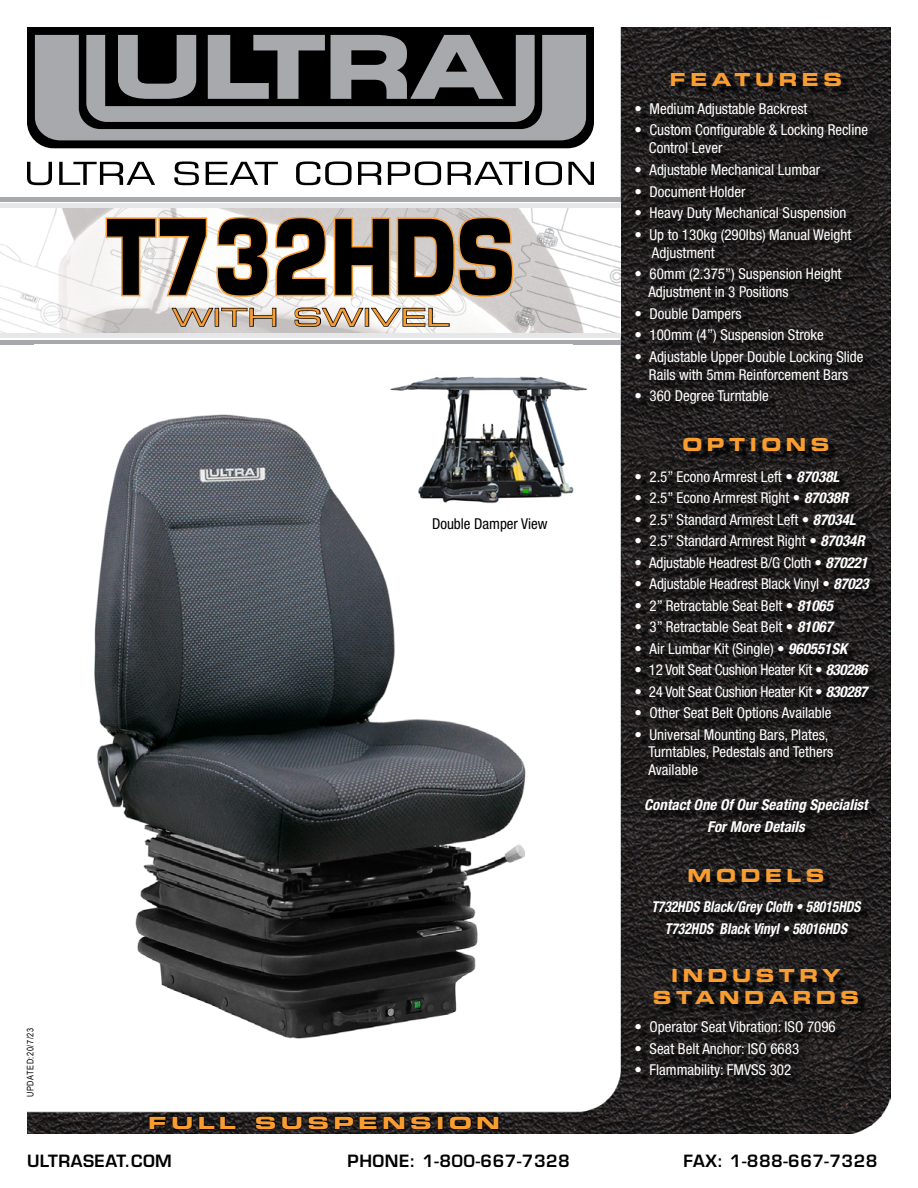
<style>
.page{position:relative;width:918px;height:1188px;background:#fff}
.page>*{position:absolute;margin:0;border:0;box-sizing:border-box;transform-origin:0 0}
.t1{font:700 101.25px "Eurostile LT Std";color:#000;scale:.8 1}
.t2{font:24px "Eurostile LT Std Ex 2";color:#f99d31;scale:1.25 1}
.Bulleted_List{font:18px/21.6px "Eurostile LT Std Bold Ex 2";letter-spacing:.25em;color:#f99d31;text-align:center}
.t3{font:16.8px "Eurostile LT Std Bold Ex 2";letter-spacing:.2em;color:#f99d31;scale:1.25 1}
.t4{font:600 16.5px "Eurostile LT Std";letter-spacing:.03em;color:#000}
.Bulleted_List-2{font:condensed 15px/18px "Helvetica Neue LT Pro";color:#fff}
.Bulleted_List-3{font:condensed 15px "Helvetica Neue LT Pro";letter-spacing:-.02em;color:#fff}
.Models{font:italic 700 condensed 15px "Helvetica Neue LT Pro";color:#fff;scale:.9 1}
.Bulleted_List-4{font:italic 700 condensed 15px/21.6px "Helvetica Neue LT Pro";color:#fff;text-align:center}
.Bulleted_List-5{font:condensed 15px "Helvetica Neue LT Pro";color:#000}
.t5{font:9px "Arial Narrow";letter-spacing:.06em;color:#000}
.s1{font-weight:700;font-style:italic}
</style>
<div class="page">
<img style="left:27px;top:27px;width:864px;height:1107px">
<img style="left:1px;top:208px;width:620px;height:126px">
<hr style="left:1px;top:334px;width:620px;height:4px;background:#e6e7e8">
<hr style="left:1px;top:340px;width:620px;height:4px;background:#a7a9ac">
<hr style="left:1px;top:198px;width:620px;height:4px;background:#a7a9ac">
<hr style="left:1px;top:204px;width:620px;height:4px;background:#e6e7e8">
<svg style="left:27px;top:162px;width:25px;height:23px"></svg>
<svg style="left:59px;top:162px;width:96px;height:23px"></svg>
<svg style="left:174px;top:161px;width:25px;height:24px"></svg>
<svg style="left:206px;top:162px;width:72px;height:23px"></svg>
<svg style="left:296px;top:161px;width:56px;height:24px"></svg>
<svg style="left:358px;top:162px;width:23px;height:23px"></svg>
<svg style="left:388px;top:161px;width:53px;height:24px"></svg>
<svg style="left:448px;top:162px;width:74px;height:23px"></svg>
<hr style="left:526px;top:162px;width:3px;height:23px;background:#000">
<svg style="left:536px;top:161px;width:26px;height:24px"></svg>
<svg style="left:568px;top:162px;width:26px;height:23px"></svg>
<svg style="left:27px;top:27px;width:567px;height:121px;background:#0a0a0a"></svg>
<svg style="left:35px;top:35px;width:551px;height:105px;background:#7e8082"></svg>
<svg style="left:86px;top:35px;width:449px;height:87px;background:#636566"></svg>
<img style="left:34px;top:344px;width:539px;height:766px">
<svg style="left:148px;top:1115px;width:89px;height:15px"></svg>
<svg style="left:255px;top:1115px;width:177px;height:15px;background:#161414"></svg>
<div style="left:437px;top:1116px;width:6px;height:13px;border:2px solid #000"></div>
<svg style="left:448px;top:1115px;width:52px;height:15px"></svg>
<div style="left:640px;top:76px;width:238px;height:1010px;background:#000;opacity:.75"></div>
<svg style="left:170px;top:307px;width:107px;height:21px;background:#9a9797"></svg>
<svg style="left:294px;top:307px;width:156px;height:21px"></svg>
<svg style="left:104px;top:216px;width:105px;height:82px"></svg>
<svg style="left:215px;top:215px;width:300px;height:83px"></svg>
<img style="left:384px;top:358px;width:211px;height:150px">
<p class="t1" style="left:107px;top:195px;width:511px">T732HDS</p>
<p class="t2" style="left:173px;top:301px;width:223px">WITH SWIVEL</p>
<p class="Bulleted_List-5" style="left:432px;top:515px;width:117px">Double Damper View</p>
<p class="t5" style="left:24px;top:1097px;width:70px;rotate:-90deg">UPDATED:20/7/23</p>
<p class="t3" style="left:148px;top:1111px;width:283px">FULL SUSPENSION</p>
<p class="Bulleted_List" style="left:670px;top:68px;width:174px">FEATURES</p>
<p class="Bulleted_List-2" style="left:634px;top:100px;width:174px">• Medium Adjustable Backrest</p>
<p class="Bulleted_List-2" style="left:649px;top:121px;width:221px;text-indent:-14px">• Custom Configurable &amp; Locking Recline<br>Control Lever</p>
<p class="Bulleted_List-2" style="left:634px;top:161px;width:187px">• Adjustable Mechanical Lumbar</p>
<p class="Bulleted_List-2" style="left:634px;top:182px;width:113px">• Document Holder</p>
<p class="Bulleted_List-2" style="left:634px;top:204px;width:213px">• Heavy Duty Mechanical Suspension</p>
<p class="Bulleted_List-2" style="left:652px;top:225px;width:201px;text-indent:-17px">• Up to 130kg (290lbs) Manual Weight<br>Adjustment</p>
<p class="Bulleted_List-2" style="left:648px;top:265px;width:195px;text-indent:-14px">• 60mm (2.375”) Suspension Height<br>Adjustment in 3 Positions</p>
<p class="Bulleted_List-2" style="left:634px;top:304px;width:109px">• Double Dampers</p>
<p class="Bulleted_List-2" style="left:634px;top:326px;width:191px">• 100mm (4”) Suspension Stroke</p>
<p class="Bulleted_List-2" style="left:634px;top:347px;width:231px;text-align:center">• Adjustable Upper Double Locking Slide<br>Rails with 5mm Reinforcement Bars</p>
<p class="Bulleted_List-2" style="left:634px;top:387px;width:136px">• 360 Degree Turntable</p>
<p class="Bulleted_List" style="left:682px;top:434px;width:149px">OPTIONS</p>
<p class="Bulleted_List-2" style="left:634px;top:467px;width:206px">• 2.5” Econo Armrest Left • <span class="s1">87038L</span></p>
<p class="Bulleted_List-2" style="left:634px;top:489px;width:215px">• 2.5” Econo Armrest Right • <span class="s1">87038R</span></p>
<p class="Bulleted_List-2" style="left:634px;top:510px;width:223px">• 2.5” Standard Armrest Left • <span class="s1">87034L</span></p>
<p class="Bulleted_List-2" style="left:634px;top:532px;width:232px">• 2.5” Standard Armrest Right • <span class="s1">87034R</span></p>
<p class="Bulleted_List-2" style="left:634px;top:553px;width:235px">• Adjustable Headrest B/G Cloth • <span class="s1">870221</span></p>
<p class="Bulleted_List-2" style="left:634px;top:575px;width:236px">• Adjustable Headrest Black Vinyl • <span class="s1">87023</span></p>
<p class="Bulleted_List-2" style="left:634px;top:596px;width:200px">• 2” Retractable Seat Belt • <span class="s1">81065</span></p>
<p class="Bulleted_List-2" style="left:634px;top:618px;width:200px">• 3” Retractable Seat Belt • <span class="s1">81067</span></p>
<p class="Bulleted_List-2" style="left:634px;top:639px;width:214px">• Air Lumbar Kit (Single) • <span class="s1">960551SK</span></p>
<p class="Bulleted_List-3" style="left:634px;top:661px;width:234px">• 12 Volt Seat Cushion Heater Kit • <span class="s1">830286</span></p>
<p class="Bulleted_List-3" style="left:634px;top:683px;width:234px">• 24 Volt Seat Cushion Heater Kit • <span class="s1">830287</span></p>
<p class="Bulleted_List-2" style="left:634px;top:704px;width:198px">• Other Seat Belt Options Available</p>
<p class="Bulleted_List-2" style="left:634px;top:726px;width:195px">• Universal Mounting Bars, Plates,</p>
<p class="Bulleted_List-2" style="left:648px;top:743px;width:186px">Turntables, Pedestals and Tethers<br>Available</p>
<p class="Bulleted_List-4" style="left:644px;top:794px;width:225px">Contact One Of Our Seating Specialist<br>For More Details</p>
<p class="Bulleted_List" style="left:688px;top:864px;width:138px">MODELS</p>
<p class="Models" style="left:651px;top:898px;width:234px">T732HDS Black/Grey Cloth • 58015HDS</p>
<p class="Models" style="left:665px;top:919px;width:204px">T732HDS Black Vinyl • 58016HDS</p>
<p class="Bulleted_List" style="left:653px;top:965px;width:208px">INDUSTRY<br>STANDARDS</p>
<p class="Bulleted_List-2" style="left:634px;top:1018px;width:203px">• Operator Seat Vibration: ISO 7096</p>
<p class="Bulleted_List-2" style="left:634px;top:1039px;width:166px">• Seat Belt Anchor: ISO 6683</p>
<p class="Bulleted_List-2" style="left:634px;top:1061px;width:158px">• Flammability: FMVSS 302</p>
<p class="t4" style="left:27px;top:1151px;width:146px">ULTRASEAT.COM</p>
<p class="t4" style="left:348px;top:1151px;width:224px">PHONE: 1-800-667-7328</p>
<p class="t4" style="left:684px;top:1151px;width:195px">FAX: 1-888-667-7328</p>
</div>
